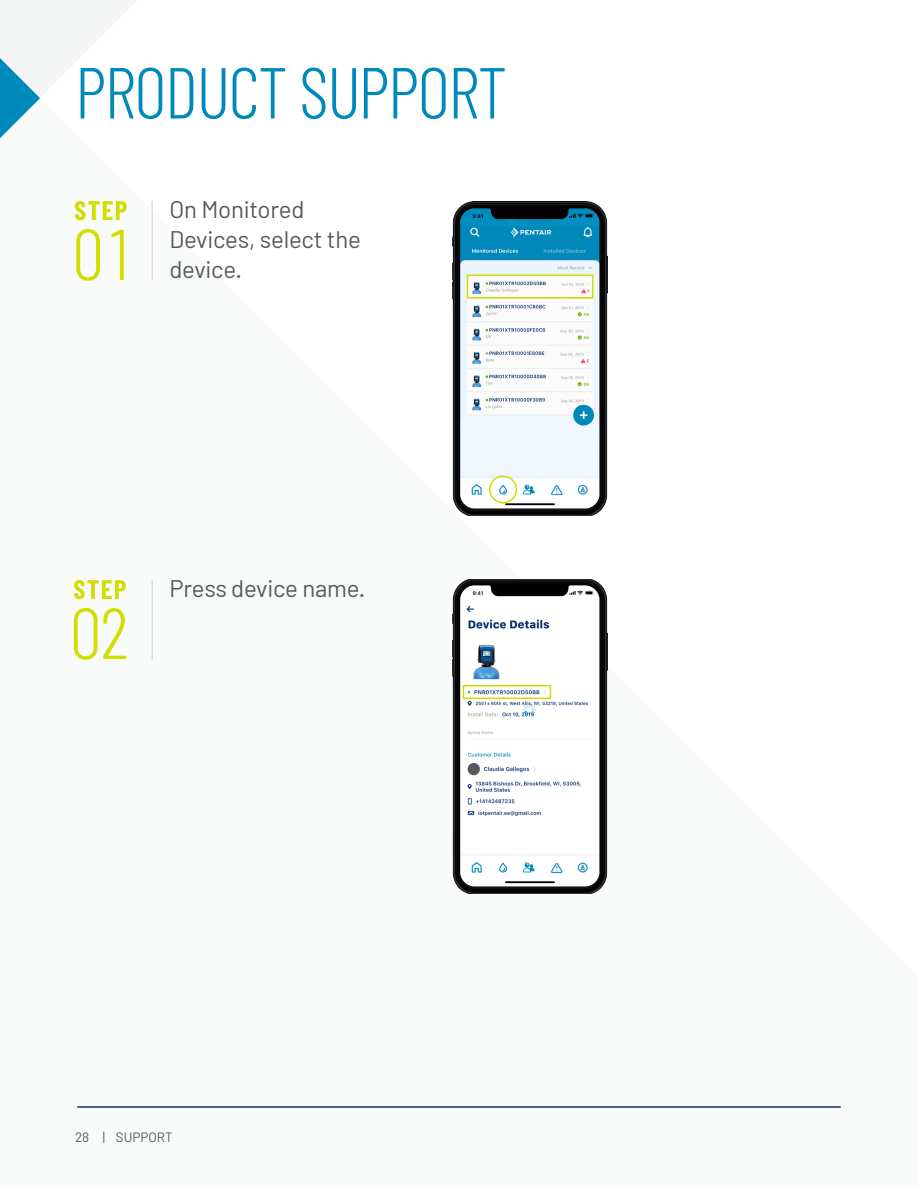
<style>
.page{position:relative;width:918px;height:1188px;background:#fff}
.page>*{position:absolute;margin:0;border:0;box-sizing:border-box;transform-origin:0 0}
.t1{font:300 72px "Barlow Condensed";letter-spacing:-.025em;color:#008abc}
.t2{font:24px/30px "Barlow";letter-spacing:-.01em;color:#58595b}
.t3{font:13.5px "Barlow";color:#58595b}
</style>
<div class="page">
<svg style="left:40px;top:0;width:568px;height:876px"></svg>
<svg style="left:0;top:0;width:40px;height:139px"></svg>
<hr style="left:77px;top:1106px;width:764px;height:2px;background:#0c3471">
<svg style="left:74px;top:608px;width:52px;height:52px"></svg>
<svg style="left:74px;top:580px;width:52px;height:19px"></svg>
<hr style="left:152px;top:580px;width:1px;height:80px;background:#dedede">
<svg style="left:76px;top:229px;width:48px;height:52px"></svg>
<svg style="left:75px;top:201px;width:52px;height:19px"></svg>
<hr style="left:151px;top:201px;width:2px;height:80px;background:#dedede">
<img style="left:453px;top:201px;width:154px;height:315px">
<div style="left:489px;top:475px;width:28px;height:29px;border:2px solid #d0df00;border-radius:50%"></div>
<div style="left:467px;top:274px;width:126px;height:24px;border:2px solid #d0df00"></div>
<img style="left:453px;top:579px;width:154px;height:315px">
<div style="left:463px;top:685px;width:88px;height:14px;border:2px solid #d0df00"></div>
<p class="t1" style="left:75px;top:48px;width:434px">PRODUCT SUPPORT</p>
<p class="t2" style="left:169px;top:194px;width:193px">On Monitored<br>Devices, select the device.</p>
<p class="t2" style="left:170px;top:573px;width:197px">Press device name.</p>
<p class="t3" style="left:75px;top:1129px;width:99px">28 | SUPPORT</p>
</div>
